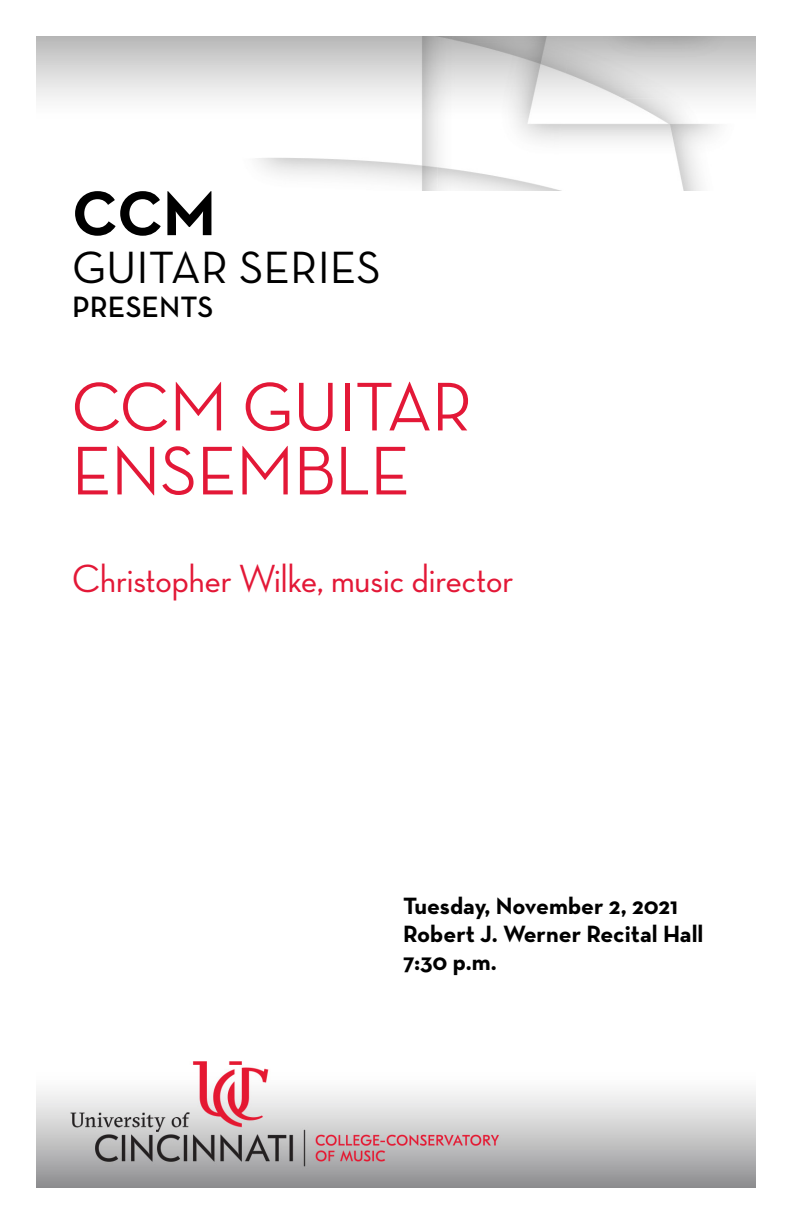
<style>
.page{position:relative;width:792px;height:1224px;background:#fff}
.page>*{position:absolute;margin:0;border:0;box-sizing:border-box;transform-origin:0 0}
.Concert_Title{font:500 70px/64px "Neutra Disp";color:#e31837}
.Page_Intro{font:700 64px "Neutra Text";color:#000}
.Page_Intro-2{font:46px "Neutra Text";color:#000}
.Concert_Title-2{font:500 40px "Neutra Disp";color:#e31837}
.Page_Intro-3{font:600 30px "Neutra Text";color:#000}
.Date_Venue_Time{font:700 24px "Neutra Text";color:#000}
</style>
<div class="page">
<img style="left:36px;top:36px;width:720px;height:154px">
<img style="left:36px;top:1061px;width:720px;height:127px">
<h1 class="Page_Intro" style="left:72px;top:173px;width:145px">CCM</h1>
<h1 class="Page_Intro-2" style="left:72px;top:240px;width:311px">GUITAR SERIES</h1>
<h1 class="Page_Intro-3" style="left:72px;top:289px;width:143px">PRESENTS</h1>
<h1 class="Concert_Title" style="left:72px;top:375px;width:401px">CCM GUITAR<br>ENSEMBLE</h1>
<h1 class="Concert_Title-2" style="left:72px;top:557px;width:443px">Christopher Wilke, music director</h1>
<h3 class="Date_Venue_Time" style="left:403px;top:891px;width:276px">Tuesday, November 2, 2021</h3>
<h3 class="Date_Venue_Time" style="left:403px;top:919px;width:302px">Robert J. Werner Recital Hall</h3>
<h3 class="Date_Venue_Time" style="left:403px;top:947px;width:95px">7:30 p.m.</h3>
</div>
